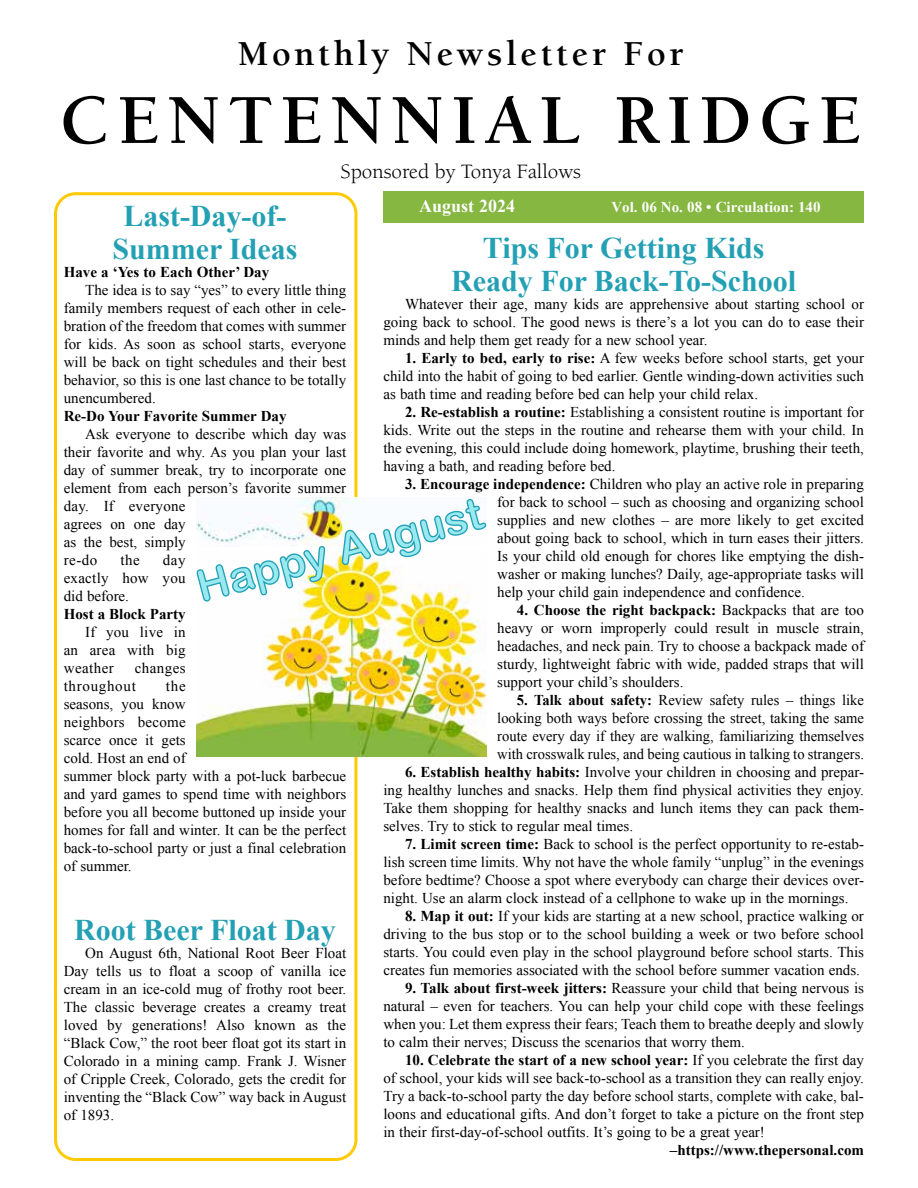
<style>
.page{position:relative;width:918px;height:1188px;background:#fff}
.page>*{position:absolute;margin:0;border:0;box-sizing:border-box;transform-origin:0 0}
.t1{font:700 72px "Berkeley";letter-spacing:.1em;color:#000}
.t2{font:700 36px "Berkeley";letter-spacing:.1em;color:#000}
.t3{font:700 30px/33px "Times New Roman";color:#23a0b4;text-align:center}
.t4{font:21px "Berkeley";color:#000}
.t5{font:700 18px "Times New Roman";color:#fff}
.t6{font:15px/18px "Times New Roman";color:#000;text-align:justify}
.t7{font:700 15px "Times New Roman";color:#000}
.t8{font:700 15px "Times New Roman";color:#fff}
.t9{font:15px/18px "Times New Roman";letter-spacing:.045em;color:#000}
.s1{font-weight:700}
</style>
<div class="page">
<div style="left:383px;top:192px;width:481px;height:31px;background:#86b741"></div>
<div style="left:54px;top:192px;width:303px;height:969px;border:3px solid #ffca00;border-radius:20px"></div>
<img style="left:196px;top:603px;width:291px;height:154px">
<svg style="left:196px;top:498px;width:291px;height:105px"></svg>
<h2 class="t2" style="left:238px;top:34px;width:447px">Monthly Newsletter For</h2>
<h1 class="t1" style="left:60px;top:82px;width:804px">CENTENNIAL RIDGE</h1>
<h3 class="t4" style="left:341px;top:160px;width:242px">Sponsored by Tonya Fallows</h3>
<h3 class="t3" style="left:112px;top:198px;width:187px">Last-Day-of-<br>Summer Ideas</h3>
<p class="t7" style="left:64px;top:261px;width:207px">Have a ‘Yes to Each Other’ Day</p>
<p class="t6" style="left:64px;top:280px;width:284px;text-indent:22px">The idea is to say “yes” to every little thing family members request of each other in cele&shy;bration of the freedom that comes with summer for kids. As soon as school starts, everyone will be back on tight schedules and their best behavior, so this is one last chance to be totally unencumbered.</p>
<p class="t7" style="left:64px;top:405px;width:224px">Re-Do Your Favorite Summer Day</p>
<p class="t6" style="left:64px;top:424px;width:284px;text-align:left;text-indent:22px">Ask everyone to describe which day was their favorite and why. As you plan your last day of summer break, try to incorporate one element from each person’s favorite summer day. If everyone<br>agrees on one day<br>as the best, simply<br>re-do</p>
<p class="t5" style="left:419px;top:194px;width:97px">August 2024</p>
<p class="t8" style="left:611px;top:197px;width:211px">Vol. 06 No. 08 • Circulation: 140</p>
<h3 class="t3" style="left:451px;top:231px;width:347px">Tips For Getting Kids<br>Ready For Back-To-School</h3>
<p class="t6" style="left:383px;top:295px;width:482px;text-indent:22px">Whatever their age, many kids are apprehensive about starting school or going back to school. The good news is there’s a lot you can do to ease their minds and help them get ready for a new school year.</p>
<p class="t6" style="left:383px;top:349px;width:482px;text-indent:22px"><span class="s1">1. Early to bed, early to rise:</span> A few weeks before school starts, get your child into the habit of going to bed earlier. Gentle winding-down activities such as bath time and reading before bed can help your child relax.</p>
<p class="t6" style="left:383px;top:403px;width:482px;text-indent:22px"><span class="s1">2. Re-establish a routine:</span> Establishing a consistent routine is important for kids. Write out the steps in the routine and rehearse them with your child. In the evening, this could include doing homework, playtime, brushing their teeth, having a bath, and reading before bed.</p>
<p class="t6" style="left:497px;top:475px;width:368px;text-indent:-92px"><span class="s1">3. Encourage independence:</span> Children who play an active role in preparing for back to school – such as choosing and organizing school supplies and new clothes – are more likely to get excited about going back to school, which in turn eases their jitters.<br>Is your child old enough for chores like emptying the dish&shy;washer or making lunches? Daily, age-appropriate tasks will help your child gain independence and confidence.</p>
<p class="t6" style="left:497px;top:601px;width:368px;text-indent:20px"><span class="s1">4. Choose the right backpack:</span> Backpacks that are too heavy or worn improperly could result in muscle strain, headaches, and neck pain. Try to choose a backpack made of sturdy, lightweight fabric with wide, padded straps that will support your child’s shoulders.</p>
<p class="t6" style="left:497px;top:691px;width:368px;text-indent:20px"><span class="s1">5. Talk about safety:</span> Review safety rules – things like looking both ways before crossing the street, taking the same route every day if they are walking, familiarizing themselves with crosswalk rules, and being cautious in talking to strangers.</p>
<p class="t6" style="left:383px;top:763px;width:482px;text-indent:22px"><span class="s1">6. Establish healthy habits:</span> Involve your children in choosing and prepar&shy;ing healthy lunches and snacks. Help them find physical activities they enjoy.<br>Take them shopping for healthy snacks and lunch items they can pack them&shy;selves. Try to stick to regular meal times.</p>
<p class="t6" style="left:383px;top:835px;width:482px;text-indent:22px"><span class="s1">7. Limit screen time:</span> Back to school is the perfect opportunity to re-estab&shy;lish screen time limits. Why not have the whole family “unplug” in the evenings before bedtime? Choose a spot where everybody can charge their devices over&shy;night. Use an alarm clock instead of a cellphone to wake up in the mornings.</p>
<p class="t6" style="left:383px;top:907px;width:482px;text-indent:22px"><span class="s1">8. Map it out:</span> If your kids are starting at a new school, practice walking or driving to the bus stop or to the school building a week or two before school starts. You could even play in the school playground before school starts. This creates fun memories associated with the school before summer vacation ends.</p>
<p class="t6" style="left:383px;top:979px;width:482px;text-indent:22px"><span class="s1">9. Talk about first-week jitters:</span> Reassure your child that being nervous is natural – even for teachers. You can help your child cope with these feelings when you: Let them express their fears; Teach them to breathe deeply and slowly to calm their nerves; Discuss the scenarios that worry them.</p>
<p class="t6" style="left:383px;top:1051px;width:482px;text-indent:22px"><span class="s1">10. Celebrate the start of a new school year:</span> If you celebrate the first day of school, your kids will see back-to-school as a transition they can really enjoy.<br>Try a back-to-school party the day before school starts, complete with cake, bal&shy;loons and educational gifts. And don’t forget to take a picture on the front step in their first-day-of-school outfits. It’s going to be a great year!</p>
<p class="t7" style="left:670px;top:1140px;width:196px">–https://www.thepersonal.com</p>
<p class="t6" style="left:64px;top:550px;width:123px;text-indent:99px">day exactly how you did before.</p>
<p class="t7" style="left:64px;top:603px;width:123px">Host a Block Party</p>
<p class="t6" style="left:64px;top:622px;width:123px;text-indent:22px">If you live in an area with big weather</p>
<p class="t6" style="left:121px;top:550px;width:21px">the</p>
<p class="t9" style="left:64px;top:658px;width:123px;text-indent:71px">changes throughout</p>
<p class="t6" style="left:64px;top:676px;width:284px;text-align:left;text-indent:102px">the<br>seasons, you know<br>neighbors become<br>scarce once it gets<br>cold. Host an end of<br>summer block party with a pot-luck barbecue and yard games to spend time with neighbors before you all become buttoned up inside your homes for fall and winter. It can be the perfect back-to-school party or just a final celebration of summer.</p>
<h3 class="t3" style="left:74px;top:912px;width:263px">Root Beer Float Day</h3>
<p class="t6" style="left:64px;top:943px;width:284px;text-indent:22px">On August 6th, National Root Beer Float Day tells us to float a scoop of vanilla ice cream in an ice-cold mug of frothy root beer.<br>The classic beverage creates a creamy treat loved by generations! Also known as the “Black Cow,” the root beer float got its start in Colorado in a mining camp. Frank J. Wisner of Cripple Creek, Colorado, gets the credit for inventing the “Black Cow” way back in August of 1893.</p>
</div>
